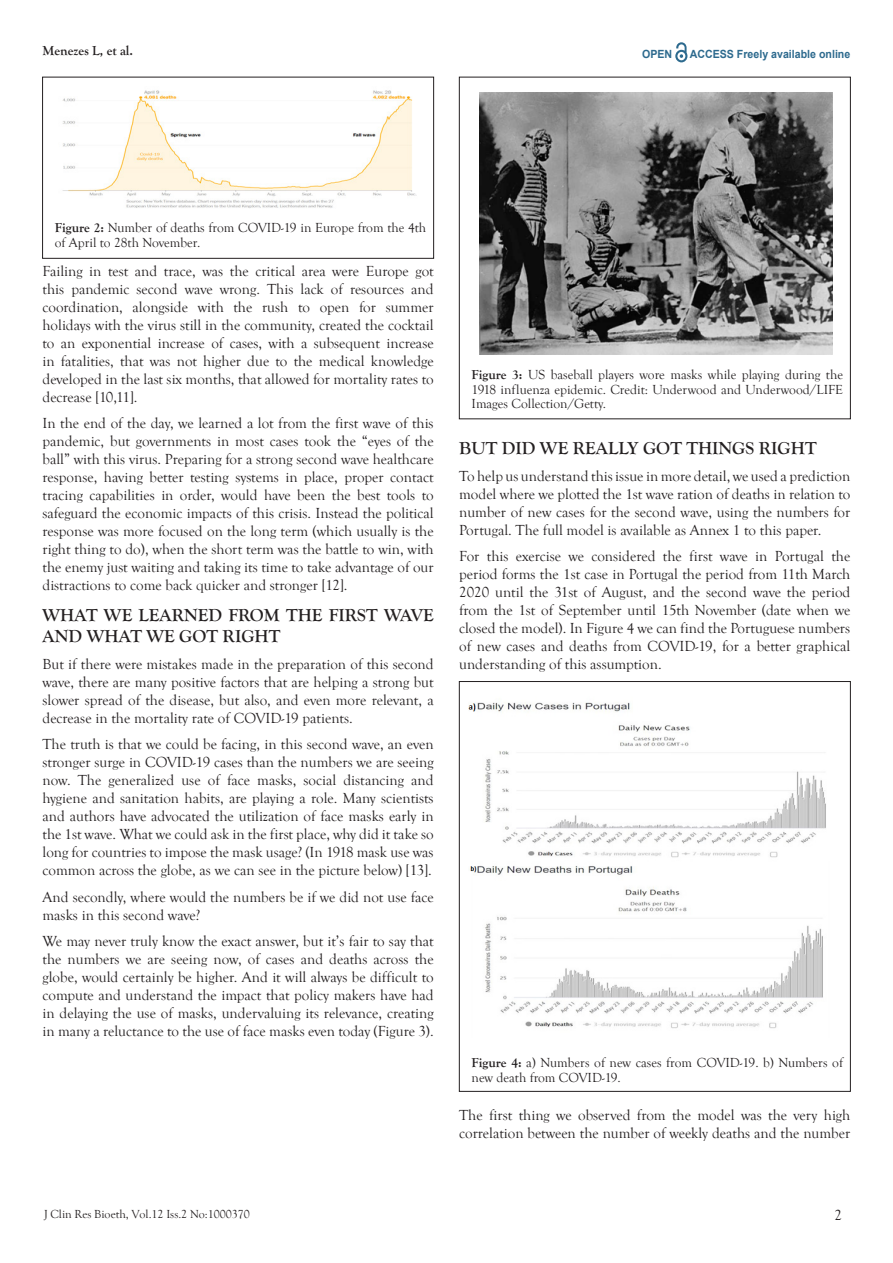
<style>
.page{position:relative;width:893px;height:1263px;background:#fff}
.page>*{position:absolute;margin:0;border:0;box-sizing:border-box;transform-origin:0 0}
.t1{font:700 18px/21.6px "Goudy Old Style T";color:#231f20}
.t2{font:15px/18px "Goudy Old Style T";color:#231f20;text-align:justify}
.t3{font:13.5px/14.5px "Goudy Old Style T";color:#231f20}
.t4{font:700 13.5px "Goudy Old Style T";color:#231f20}
.t5{font:12px "Goudy Old Style T";color:#231f20}
.t6{font:700 11.25px "Arial";color:#2d6a8e;scale:.94 1}
.s1{font-weight:700}
</style>
<div class="page">
<svg style="left:675px;top:43px;width:12px;height:19px"></svg>
<img style="left:62px;top:90px;width:355px;height:118px">
<img style="left:480px;top:93px;width:353px;height:262px">
<img style="left:469px;top:702px;width:357px;height:327px">
<p class="t4" style="left:43px;top:43px;width:92px">Menezes L, et al.</p>
<p class="t6" style="left:642px;top:47px;width:34px">OPEN</p>
<p class="t6" style="left:690px;top:46px;width:172px">ACCESS Freely available online</p>
<p class="t3" style="left:55px;top:220px;width:373px"><span class="s1">Figure 2:</span> Number of deaths from COVID-19 in Europe from the 4th of April to 28th November.</p>
<p class="t2" style="left:43px;top:262px;width:393px">Failing in test and trace, was the critical area were Europe got this pandemic second wave wrong. This lack of resources and coordination, alongside with the rush to open for summer holidays with the virus still in the community, created the cocktail to an exponential increase of cases, with a subsequent increase in fatalities, that was not higher due to the medical knowledge developed in the last six months, that allowed for mortality rates to decrease [10,11].</p>
<p class="t2" style="left:43px;top:415px;width:393px">In the end of the day, we learned a lot from the first wave of this pandemic, but governments in most cases took the “eyes of the ball” with this virus. Preparing for a strong second wave healthcare response, having better testing systems in place, proper contact tracing capabilities in order, would have been the best tools to safeguard the economic impacts of this crisis. Instead the political response was more focused on the long term (which usually is the right thing to do), when the short term was the battle to win, with the enemy just waiting and taking its time to take advantage of our distractions to come back quicker and stronger [12].</p>
<p class="t1" style="left:43px;top:604px;width:393px">WHAT WE LEARNED FROM THE FIRST WAVE<br>AND WHAT WE GOT RIGHT</p>
<p class="t2" style="left:43px;top:655px;width:393px">But if there were mistakes made in the preparation of this second wave, there are many positive factors that are helping a strong but slower spread of the disease, but also, and even more relevant, a decrease in the mortality rate of COVID-19 patients.</p>
<p class="t2" style="left:43px;top:736px;width:393px">The truth is that we could be facing, in this second wave, an even stronger surge in COVID-19 cases than the numbers we are seeing now. The generalized use of face masks, social distancing and hygiene and sanitation habits, are playing a role. Many scientists and authors have advocated the utilization of face masks early in the 1st wave. What we could ask in the first place, why did it take so long for countries to impose the mask usage? (In 1918 mask use was common across the globe, as we can see in the picture below) [13].</p>
<p class="t2" style="left:43px;top:888px;width:393px">And secondly, where would the numbers be if we did not use face masks in this second wave?</p>
<p class="t2" style="left:43px;top:933px;width:393px">We may never truly know the exact answer, but it’s fair to say that the numbers we are seeing now, of cases and deaths across the globe, would certainly be higher. And it will always be difficult to compute and understand the impact that policy makers have had in delaying the use of masks, undervaluing its relevance, creating</p>
<p class="t2" style="left:43px;top:1022px;width:393px">in many a reluctance to the use of face masks even today (Figure 3).</p>
<p class="t3" style="left:472px;top:367px;width:373px;text-align:justify"><span class="s1">Figure 3:</span> US baseball players wore masks while playing during the 1918 influenza epidemic. Credit: Underwood and Underwood/LIFE Images Collection/Getty.</p>
<p class="t1" style="left:459px;top:438px;width:359px">BUT DID WE REALLY GOT THINGS RIGHT</p>
<p class="t2" style="left:459px;top:467px;width:393px">To help us understand this issue in more detail, we used a prediction model where we plotted the 1st wave ration of deaths in relation to number of new cases for the second wave, using the numbers for Portugal. The full model is available as Annex 1 to this paper.</p>
<p class="t2" style="left:459px;top:548px;width:393px">For this exercise we considered the first wave in Portugal the period forms the 1st case in Portugal the period from 11th March 2020 until the 31st of August, and the second wave the period from the 1st of September until 15th November (date when we closed the model). In Figure 4 we can find the Portuguese numbers of new cases and deaths from COVID-19, for a better graphical understanding of this assumption.</p>
<p class="t3" style="left:472px;top:1056px;width:373px"><span class="s1">Figure 4:</span> a) Numbers of new cases from COVID-19. b) Numbers of new death from COVID-19.</p>
<p class="t2" style="left:459px;top:1106px;width:393px">The first thing we observed from the model was the very high correlation between the number of weekly deaths and the number</p>
<p class="t5" style="left:44px;top:1207px;width:207px">J Clin Res Bioeth, Vol.12 Iss.2 No:1000370</p>
<p class="t2" style="left:834px;top:1207px;width:9px">2</p>
</div>
